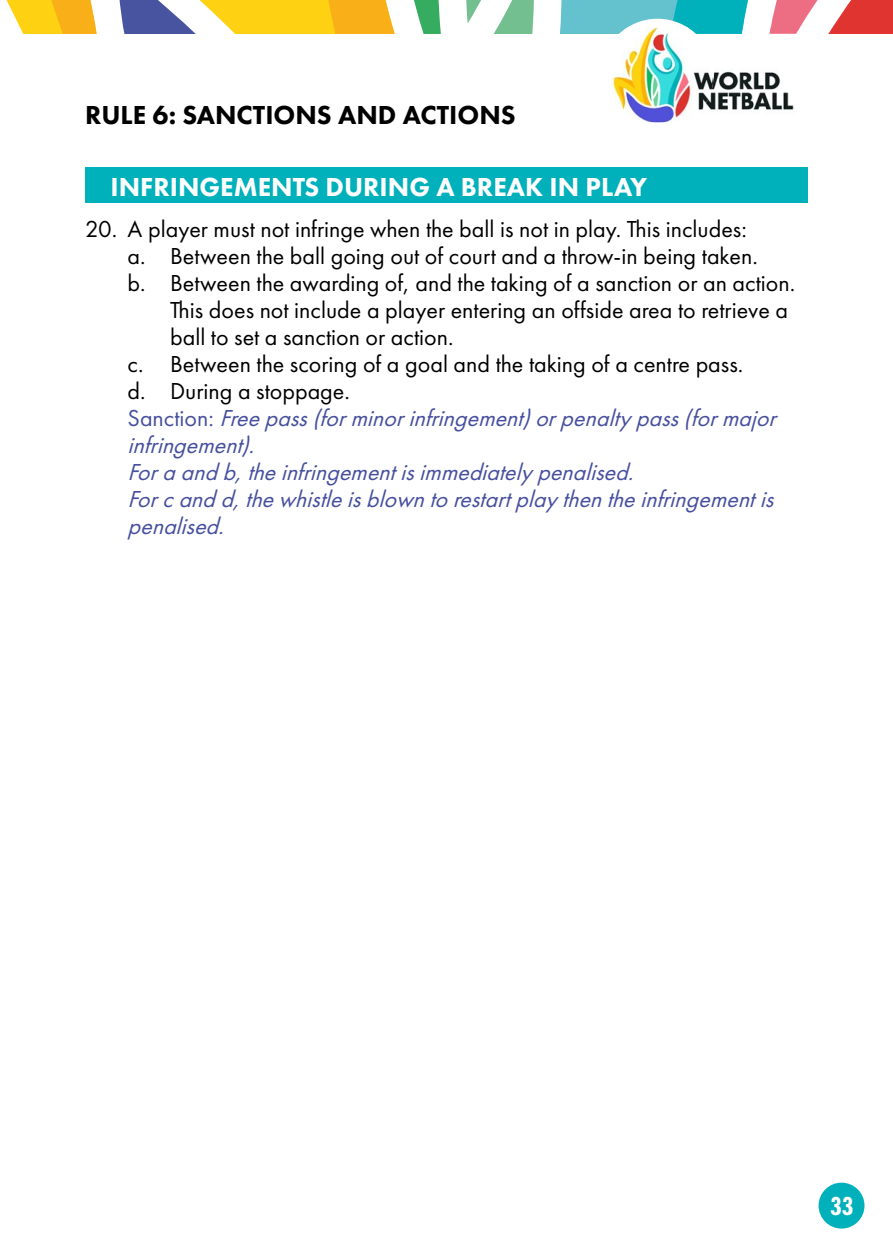
<style>
.page{position:relative;width:893px;height:1259px;background:#fff}
.page>*{position:absolute;margin:0;border:0;box-sizing:border-box;transform-origin:0 0}
.t1{font:800 27px "Futura PT";color:#fff}
.t2{font:800 27px "Futura PT";color:#000}
.t3{font:700 27px "Futura PT Cond";color:#fff}
.t4{font:24px "Futura PT";color:#000}
.t5{font:italic 24px "Futura PT";color:#46509e}
.s1{font-style:normal}
</style>
<div class="page">
<div style="left:819px;top:1182px;width:45px;height:46px;background:#00b0ba;border-radius:50%"></div>
<img style="left:714px;top:71px;width:80px;height:39px">
<svg style="left:6px;top:0;width:887px;height:34px"></svg>
<img style="left:612px;top:27px;width:102px;height:95px">
<div style="left:85px;top:168px;width:723px;height:35px;background:#00b0ba"></div>
<p class="t2" style="left:85px;top:98px;width:432px">RULE 6: SANCTIONS AND ACTIONS</p>
<p class="t1" style="left:111px;top:170px;width:538px">INFRINGEMENTS DURING A BREAK IN PLAY</p>
<p class="t4" style="left:85px;top:214px;width:663px">20. A player must not infringe when the ball is not in play. This includes:</p>
<p class="t4" style="left:128px;top:241px;width:632px">a. Between the ball going out of court and a throw-in being taken.</p>
<p class="t4" style="left:128px;top:268px;width:669px">b. Between the awarding of, and the taking of a sanction or an action.</p>
<p class="t4" style="left:170px;top:295px;width:619px">This does not include a player entering an offside area to retrieve a</p>
<p class="t4" style="left:170px;top:322px;width:285px">ball to set a sanction or action.</p>
<p class="t4" style="left:128px;top:349px;width:617px">c. Between the scoring of a goal and the taking of a centre pass.</p>
<p class="t4" style="left:128px;top:376px;width:224px">d. During a stoppage.</p>
<p class="t5" style="left:128px;top:403px;width:657px"><span class="s1">S a n c t i o n :</span> Freepass(forminorinfringement)orpenaltypass(formajor</p>
<p class="t5" style="left:128px;top:430px;width:136px">infringement).</p>
<p class="t5" style="left:128px;top:457px;width:515px">Foraandb,theinfringementisimmediatelypenalised.</p>
<p class="t5" style="left:128px;top:484px;width:655px">Forcandd,thewhistleisblowntorestartplaythentheinfringementis</p>
<p class="t5" style="left:128px;top:511px;width:105px">penalised.</p>
<p class="t3" style="left:830px;top:1190px;width:25px">33</p>
</div>
